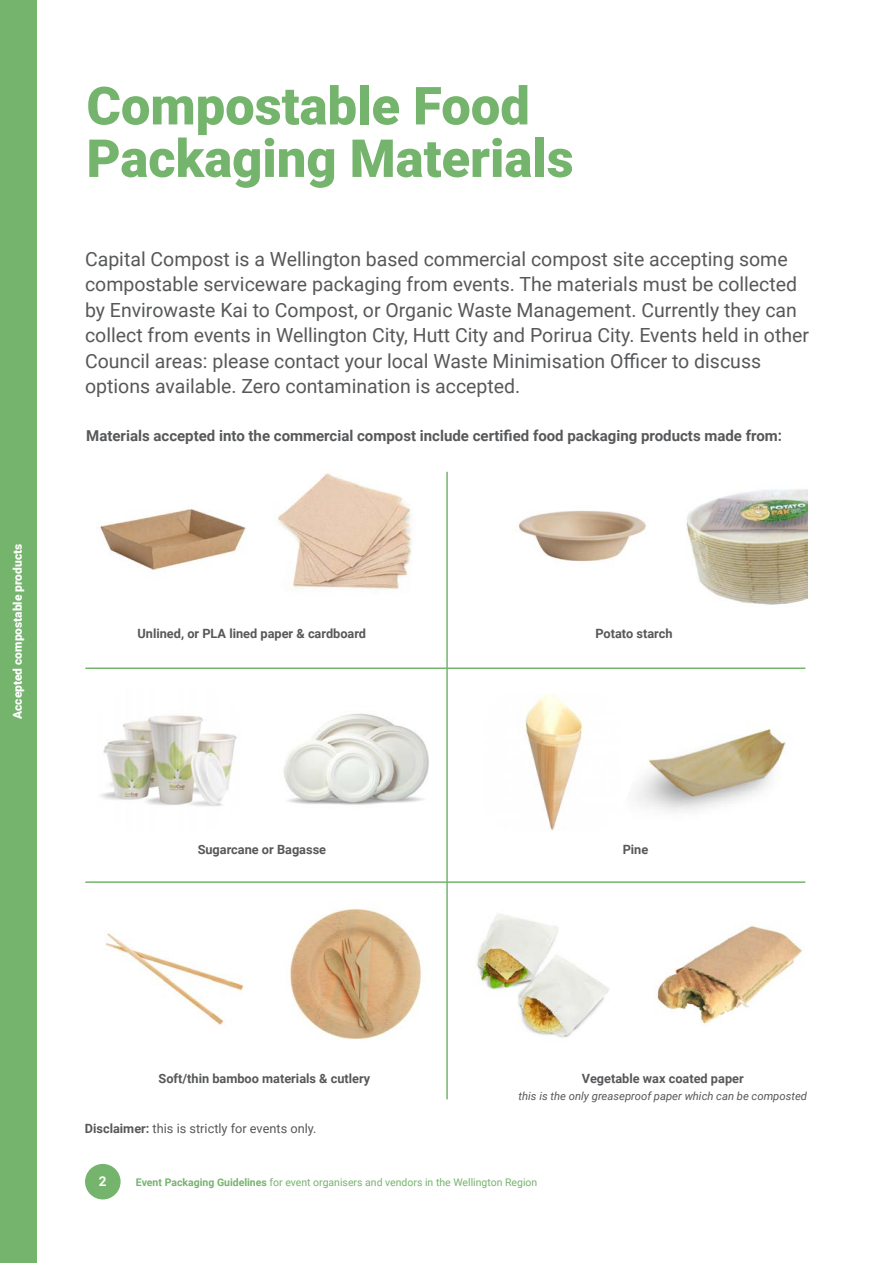
<style>
.page{position:relative;width:893px;height:1263px;background:#fff}
.page>*{position:absolute;margin:0;border:0;box-sizing:border-box;transform-origin:0 0}
.t1{font:900 52.5px/52.5px "Roboto";color:#75b46c}
.Intro{font:19.5px/25.5px "Roboto";color:#57585a}
.t2{font:700 15px "Roboto";color:#57585a}
.t3{font:700 13.5px "Roboto";color:#fff}
.Body_centred{font:700 12.75px "Roboto";color:#57585a}
.Body{font:12.75px "Roboto";color:#57585a}
.t4{font:900 12px "Roboto";color:#fff}
.Small_italic{font:italic 11.25px "Roboto";color:#57585a}
.t5{font:10.5px "Roboto";color:#75b46c}
.s1{font-weight:700}
</style>
<div class="page">
<img style="left:636px;top:667px;width:170px;height:145px">
<img style="left:686px;top:489px;width:122px;height:116px">
<img style="left:100px;top:509px;width:146px;height:62px">
<img style="left:499px;top:454px;width:164px;height:165px;border-radius:82px">
<img style="left:525px;top:693px;width:58px;height:138px">
<img style="left:289px;top:909px;width:133px;height:131px">
<img style="left:274px;top:473px;width:139px;height:117px">
<img style="left:100px;top:715px;width:137px;height:91px">
<img style="left:460px;top:892px;width:165px;height:165px;border-radius:82px">
<img style="left:283px;top:713px;width:146px;height:92px">
<img style="left:105px;top:931px;width:139px;height:95px">
<img style="left:656px;top:925px;width:146px;height:99px">
<hr style="left:446px;top:472px;width:2px;height:627px;background:#75b46c">
<hr style="left:86px;top:667px;width:719px;height:2px;background:#75b46c">
<hr style="left:86px;top:881px;width:719px;height:2px;background:#75b46c">
<div style="left:0;top:0;width:36px;height:1263px;background:#75b46c"></div>
<div style="left:85px;top:1164px;width:36px;height:35px;background:#75b46c;border-radius:50%"></div>
<p class="t4" style="left:9px;top:719px;width:177px;rotate:-90deg">Accepted compostable products</p>
<h2 class="t1" style="left:86px;top:78px;width:489px">Compostable Food<br>Packaging Materials</h2>
<p class="Intro" style="left:85px;top:245px;width:726px">Capital Compost is a Wellington based commercial compost site accepting some compostable serviceware packaging from events. The materials must be collected by Envirowaste Kai to Compost, or Organic Waste Management. Currently they can collect from events in Wellington City, Hutt City and Porirua City. Events held in other Council areas: please contact your local Waste Minimisation Officer to discuss options available. Zero contamination is accepted.</p>
<h3 class="t2" style="left:86px;top:426px;width:697px">Materials accepted into the commercial compost include certified food packaging products made from:</h3>
<p class="Body_centred" style="left:138px;top:625px;width:230px">Unlined, or PLA lined paper &amp; cardboard</p>
<p class="Body_centred" style="left:198px;top:841px;width:130px">Sugarcane or Bagasse</p>
<p class="Body_centred" style="left:595px;top:625px;width:79px">Potato starch</p>
<p class="Body_centred" style="left:623px;top:841px;width:27px">Pine</p>
<p class="Body_centred" style="left:159px;top:1070px;width:213px">Soft/thin bamboo materials &amp; cutlery</p>
<p class="Body" style="left:85px;top:1119px;width:233px"><span class="s1">Disclaimer:</span> this is strictly for events only.</p>
<p class="Body_centred" style="left:582px;top:1070px;width:163px">Vegetable wax coated paper</p>
<p class="Small_italic" style="left:519px;top:1088px;width:290px">this is the only greaseproof paper which can be composted</p>
<p class="t3" style="left:99px;top:1172px;width:9px">2</p>
<p class="t5" style="left:136px;top:1174px;width:403px"><span class="s1">Event Packaging Guidelines</span> for event organisers and vendors in the Wellington Region</p>
</div>
